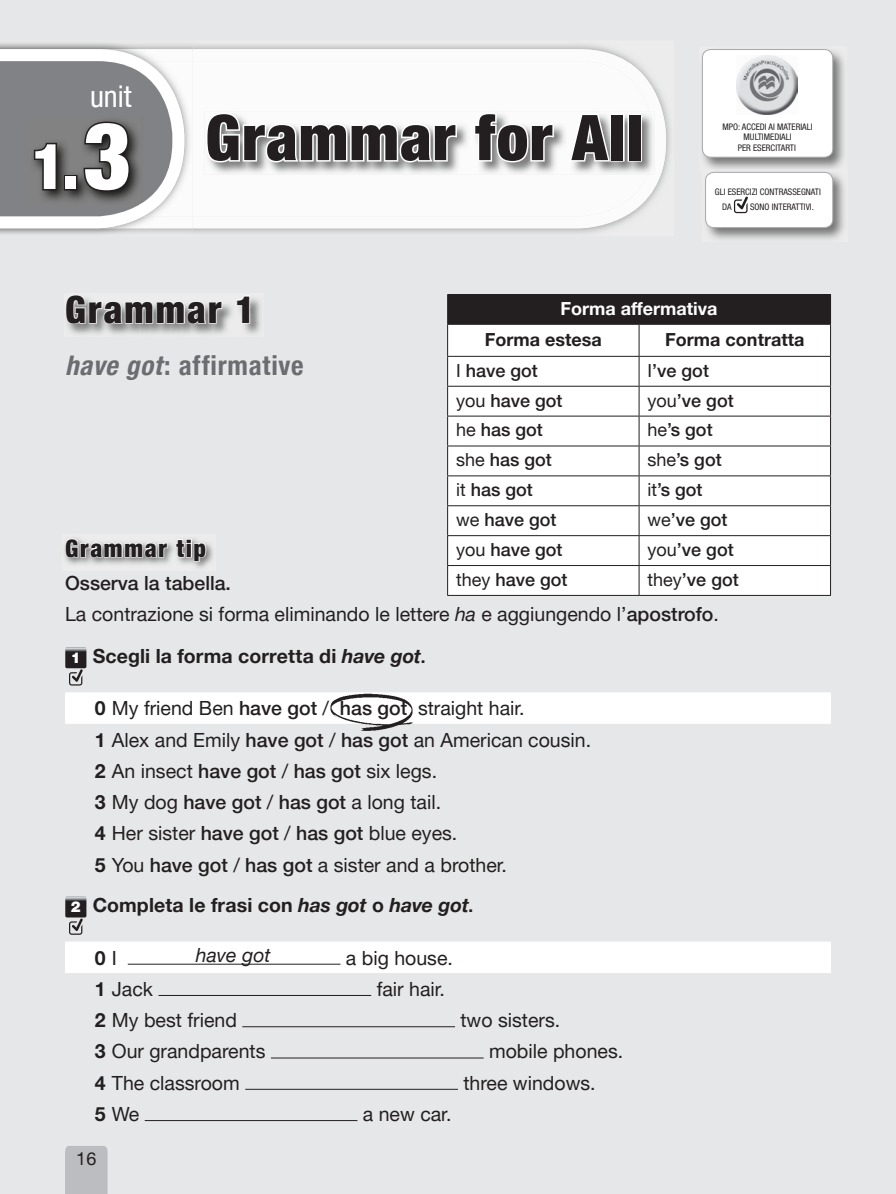
<style>
.page{position:relative;width:896px;height:1194px;background:#fff}
.page>*{position:absolute;margin:0;border:0;box-sizing:border-box;transform-origin:0 0}
.t1{font:900 condensed 63px "Helvetica Neue LT Std";letter-spacing:.025em;color:#231f20}
.t2{font:900 condensed 63px "Helvetica Neue LT Std";color:#fff}
.t3{font:900 condensed 37.5px "Helvetica Neue LT Std";letter-spacing:.06em;color:#231f20}
.t4{font:condensed 30px "Helvetica Neue LT Std";color:#fff}
.t5{font:700 condensed 27px "Helvetica Neue LT Std";letter-spacing:.025em;color:#6c6d70}
.t6{font:900 condensed 24px "Helvetica Neue LT Std";letter-spacing:.07em;color:#231f20}
.t7{font:19.5px/31.2px "Helvetica Neue LT Std";color:#231f20}
.t8{font:700 19.5px "Helvetica Neue LT Std";letter-spacing:.005em;color:#231f20}
.t9{font:italic 19.5px "Helvetica Neue LT Std";color:#231f20}
.t10{font:500 18px "Helvetica Neue LT Std";color:#231f20}
.t11{font:700 18px "Helvetica Neue LT Std";color:#231f20}
.t12{font:700 18px "Helvetica Neue LT Std";color:#fff}
.t13{font:18px "Helvetica Neue LT Std";color:#231f20}
.t14{font:condensed 9px/10.8px "Helvetica Neue LT Std";color:#231f20;text-align:center}
.s1{font-size:93px}
.s2{font-style:italic}
.s3{font-weight:400}
.s4{font-weight:500}
.s5{font-weight:900;font-size:14.7px;color:#fff}
.s6{font-weight:700}
</style>
<div class="page">
<div style="left:0;top:0;width:894px;height:1193px;background:#e6e7e9"></div>
<img style="left:666px;top:89px;width:8px;height:81px">
<div style="left:192px;top:49px;width:474px;height:179px;background:#fbfbfb"></div>
<img style="left:184px;top:49px;width:8px;height:179px">
<svg style="left:0;top:49px;width:184px;height:179px;background:#919293"></svg>
<img style="left:204px;top:111px;width:444px;height:64px">
<img style="left:648px;top:111px;width:6px;height:64px">
<svg style="left:204px;top:111px;width:254px;height:53px;background:#d3d3d3"></svg>
<svg style="left:472px;top:111px;width:83px;height:53px;background:#d3d3d3"></svg>
<svg style="left:567px;top:112px;width:45px;height:52px;background:#d2d3d2"></svg>
<div style="left:610px;top:113px;width:14px;height:48px;border:3px solid #fff"></div>
<div style="left:627px;top:113px;width:15px;height:48px;border:3px solid #fff"></div>
<div style="left:65px;top:1146px;width:43px;height:47px;background:#bcbdc0"></div>
<img style="left:701px;top:49px;width:143px;height:120px">
<div style="left:702px;top:49px;width:130px;height:108px;background:#fff;border-radius:9px"></div>
<img style="left:736px;top:55px;width:61px;height:60px">
<div style="left:702px;top:49px;width:131px;height:108px;border:1px solid #a8a9ad;border-radius:9px"></div>
<img style="left:705px;top:172px;width:139px;height:67px">
<div style="left:705px;top:172px;width:127px;height:55px;background:#fff;border-radius:9px"></div>
<div style="left:705px;top:172px;width:128px;height:56px;border:1px solid #a8a9ad;border-radius:9px"></div>
<svg style="left:733px;top:196px;width:15px;height:17px"></svg>
<hr style="left:894px;top:0;width:1px;height:1193px;background:#e6e7e9">
<div style="left:65px;top:692px;width:765px;height:31px;background:#fff"></div>
<div style="left:65px;top:941px;width:765px;height:31px;background:#fff"></div>
<img style="left:68px;top:298px;width:192px;height:36px">
<svg style="left:65px;top:295px;width:158px;height:30px"></svg>
<svg style="left:236px;top:295px;width:15px;height:29px"></svg>
<div style="left:447px;top:294px;width:383px;height:30px;background:#231f20"></div>
<div style="left:448px;top:325px;width:382px;height:270px;background:#fff"></div>
<hr style="left:447px;top:356px;width:192px;height:1px;background:#231f20">
<hr style="left:639px;top:356px;width:191px;height:1px;background:#231f20">
<hr style="left:447px;top:386px;width:192px;height:1px;background:#231f20">
<hr style="left:639px;top:386px;width:191px;height:1px;background:#231f20">
<hr style="left:447px;top:415px;width:192px;height:1px;background:#231f20">
<hr style="left:639px;top:415px;width:191px;height:1px;background:#231f20">
<hr style="left:447px;top:445px;width:192px;height:1px;background:#231f20">
<hr style="left:639px;top:445px;width:191px;height:1px;background:#231f20">
<hr style="left:447px;top:475px;width:192px;height:1px;background:#231f20">
<hr style="left:639px;top:475px;width:191px;height:1px;background:#231f20">
<hr style="left:447px;top:505px;width:192px;height:1px;background:#231f20">
<hr style="left:639px;top:505px;width:191px;height:1px;background:#231f20">
<hr style="left:447px;top:535px;width:192px;height:1px;background:#231f20">
<hr style="left:639px;top:535px;width:191px;height:1px;background:#231f20">
<hr style="left:447px;top:565px;width:192px;height:1px;background:#231f20">
<hr style="left:639px;top:565px;width:191px;height:1px;background:#231f20">
<hr style="left:638px;top:324px;width:1px;height:32px;background:#231f20">
<hr style="left:638px;top:356px;width:1px;height:30px;background:#231f20">
<svg style="left:638px;top:386px;width:1px;height:179px"></svg>
<hr style="left:638px;top:565px;width:1px;height:30px;background:#231f20">
<svg style="left:447px;top:295px;width:1px;height:29px"></svg>
<svg style="left:830px;top:295px;width:1px;height:29px"></svg>
<hr style="left:447px;top:324px;width:192px;height:1px;background:#231f20">
<hr style="left:447px;top:324px;width:1px;height:32px;background:#231f20">
<hr style="left:639px;top:324px;width:191px;height:1px;background:#231f20">
<hr style="left:830px;top:324px;width:1px;height:32px;background:#231f20">
<hr style="left:447px;top:356px;width:1px;height:30px;background:#231f20">
<hr style="left:830px;top:356px;width:1px;height:30px;background:#231f20">
<svg style="left:447px;top:386px;width:1px;height:179px"></svg>
<svg style="left:830px;top:386px;width:1px;height:179px"></svg>
<hr style="left:447px;top:565px;width:1px;height:30px;background:#231f20">
<hr style="left:830px;top:565px;width:1px;height:30px;background:#231f20">
<hr style="left:447px;top:595px;width:192px;height:1px;background:#231f20">
<hr style="left:639px;top:595px;width:191px;height:1px;background:#231f20">
<img style="left:66px;top:543px;width:147px;height:25px">
<svg style="left:64px;top:538px;width:104px;height:20px"></svg>
<svg style="left:175px;top:539px;width:32px;height:23px"></svg>
<svg style="left:65px;top:647px;width:21px;height:38px"></svg>
<svg style="left:65px;top:896px;width:21px;height:38px"></svg>
<hr style="left:128px;top:963px;width:212px;height:1px;background:#231f20">
<hr style="left:158px;top:994px;width:213px;height:1px;background:#231f20">
<hr style="left:242px;top:1026px;width:213px;height:1px;background:#231f20">
<hr style="left:271px;top:1057px;width:212px;height:1px;background:#231f20">
<hr style="left:245px;top:1088px;width:213px;height:1px;background:#231f20">
<hr style="left:145px;top:1119px;width:212px;height:1px;background:#231f20">
<img style="left:330px;top:693px;width:83px;height:37px">
<h3 class="t4" style="left:90px;top:79px;width:43px">unit</h3>
<h1 class="t2" style="left:32px;top:128px;width:101px">1.<span class="s1">3</span></h1>
<h1 class="t1" style="left:205px;top:99px;width:439px">Grammar for All</h1>
<p class="t14" style="left:722px;top:121px;width:92px">MPO: ACCEDI AI MATERIALI<br>MULTIMEDIALI<br>PER ESERCITARTI</p>
<p class="t14" style="left:722px;top:184px;width:100px;line-height:15px;text-align:left;text-indent:-7px">GLI ESERCIZI CONTRASSEGNATI<br>DA</p>
<p class="t14" style="left:750px;top:201px;width:65px">SONO INTERATTIVI.</p>
<h2 class="t3" style="left:65px;top:286px;width:191px">Grammar 1</h2>
<h3 class="t5" style="left:65px;top:349px;width:240px"><span class="s2">have got</span>: affirmative</h3>
<p class="t12" style="left:560px;top:297px;width:158px">Forma affermativa</p>
<p class="t11" style="left:485px;top:328px;width:118px">Forma estesa</p>
<p class="t11" style="left:665px;top:328px;width:140px">Forma contratta</p>
<p class="t10" style="left:456px;top:359px;width:83px"><span class="s3">I</span> have got</p>
<p class="t10" style="left:647px;top:359px;width:63px"><span class="s3">I</span>’ve got</p>
<p class="t10" style="left:456px;top:389px;width:108px"><span class="s3">you</span> have got</p>
<p class="t10" style="left:647px;top:389px;width:88px"><span class="s3">you</span>’ve got</p>
<p class="t10" style="left:456px;top:419px;width:88px"><span class="s3">he</span> has got</p>
<p class="t10" style="left:647px;top:419px;width:67px"><span class="s3">he</span>’s got</p>
<p class="t10" style="left:456px;top:449px;width:97px"><span class="s3">she</span> has got</p>
<p class="t10" style="left:647px;top:449px;width:76px"><span class="s3">she</span>’s got</p>
<p class="t10" style="left:456px;top:479px;width:78px"><span class="s3">it</span> has got</p>
<p class="t10" style="left:647px;top:479px;width:57px"><span class="s3">it</span>’s got</p>
<p class="t10" style="left:456px;top:509px;width:102px"><span class="s3">we</span> have got</p>
<p class="t10" style="left:647px;top:509px;width:82px"><span class="s3">we</span>’ve got</p>
<p class="t10" style="left:456px;top:538px;width:108px"><span class="s3">you</span> have got</p>
<p class="t10" style="left:647px;top:538px;width:88px"><span class="s3">you</span>’ve got</p>
<p class="t10" style="left:456px;top:568px;width:113px"><span class="s3">they</span> have got</p>
<p class="t10" style="left:647px;top:568px;width:93px"><span class="s3">they</span>’ve got</p>
<p class="t6" style="left:65px;top:533px;width:142px">Grammar tip</p>
<p class="t7" style="left:65px;top:567px;width:655px"><span class="s4">Osserva la tabella.<br></span>La contrazione si forma eliminando le lettere <span class="s2">ha</span> e aggiungendo l’<span class="s4">apostrofo</span>.</p>
<p class="t8" style="left:71px;top:643px;width:356px"><span class="s5">1</span> Scegli la forma corretta di <span class="s2">have got</span><span class="s4">.</span></p>
<p class="t7" style="left:95px;top:692px;width:497px"><span class="s6">0</span> My friend Ben <span class="s4">have got</span> / <span class="s4">has got</span> straight hair.<br><span class="s6">1</span> Alex and Emily <span class="s4">have got</span> / <span class="s4">has got</span> an American cousin.<br><span class="s6">2</span> An insect <span class="s4">have got</span> / <span class="s4">has got</span> six legs.<br><span class="s6">3</span> My dog <span class="s4">have got</span> / <span class="s4">has got</span> a long tail.<br><span class="s6">4</span> Her sister <span class="s4">have got</span> / <span class="s4">has got</span> blue eyes.<br><span class="s6">5</span> You <span class="s4">have got</span> / <span class="s4">has got</span> a sister and a brother.</p>
<p class="t8" style="left:71px;top:892px;width:404px"><span class="s5">2</span> Completa le frasi con <span class="s2">has got</span> o <span class="s2">have got</span><span class="s4">.</span></p>
<p class="t8" style="left:95px;top:945px;width:24px">0 <span class="s3">I</span></p>
<p class="t7" style="left:346px;top:941px;width:108px">a big house.</p>
<p class="t7" style="left:95px;top:972px;width:60px"><span class="s6">1</span> Jack</p>
<p class="t7" style="left:376px;top:972px;width:70px">fair hair.</p>
<p class="t7" style="left:95px;top:1004px;width:143px"><span class="s6">2</span> My best friend</p>
<p class="t7" style="left:460px;top:1003px;width:101px">two sisters.</p>
<p class="t7" style="left:95px;top:1035px;width:172px"><span class="s6">3</span> Our grandparents</p>
<p class="t7" style="left:489px;top:1035px;width:136px">mobile phones.</p>
<p class="t7" style="left:95px;top:1066px;width:146px"><span class="s6">4</span> The classroom</p>
<p class="t7" style="left:463px;top:1066px;width:134px">three windows.</p>
<p class="t7" style="left:95px;top:1097px;width:46px"><span class="s6">5</span> We</p>
<p class="t7" style="left:363px;top:1097px;width:90px">a new car.</p>
<p class="t9" style="left:196px;top:943px;width:76px">have got</p>
<p class="t13" style="left:76px;top:1147px;width:22px">16</p>
</div>
